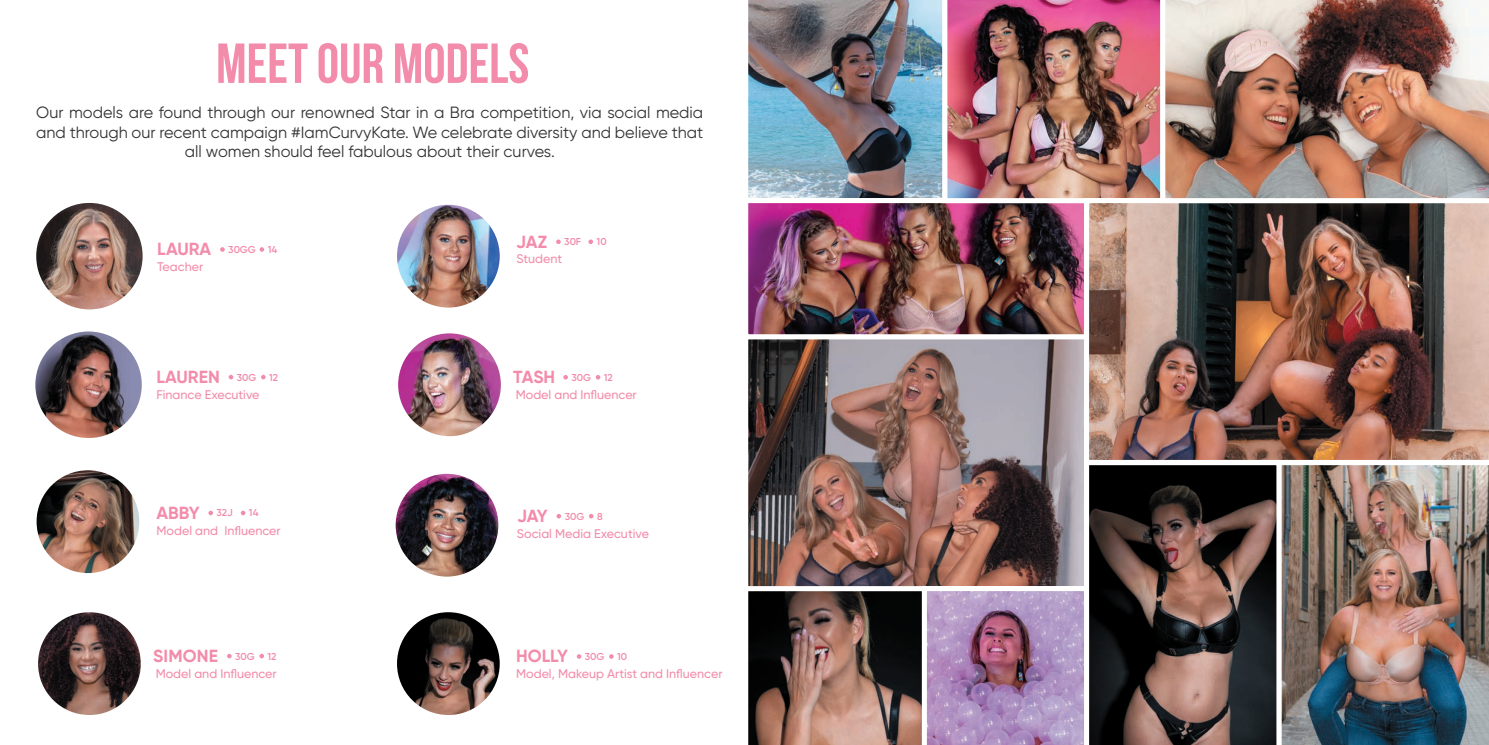
<style>
.page{position:relative;width:1489px;height:745px;background:#fff}
.page>*{position:absolute;margin:0;border:0;box-sizing:border-box;transform-origin:0 0}
.t1{font:700 56.25px "Bebas Neue";color:#f28caa}
.t2{font:700 17.5px "Gilroy";color:#f28caa}
.t3{font:16.25px/19.5px "Gilroy";color:#323332;text-align:center}
.t4{font:500 12.5px "Gilroy";color:#f28caa}
.t5{font:600 10px "Gilroy";color:#f28caa}
</style>
<div class="page">
<img style="left:749px;top:204px;width:334px;height:380px">
<img style="left:748px;top:0;width:194px;height:198px">
<div style="left:743px;top:334px;width:346px;height:256px;border:5px solid #fff"></div>
<div style="left:743px;top:198px;width:346px;height:141px;border:5px solid #fff"></div>
<img style="left:942px;top:0;width:218px;height:203px">
<img style="left:1084px;top:198px;width:404px;height:262px">
<img style="left:1281px;top:465px;width:207px;height:279px">
<img style="left:743px;top:585px;width:341px;height:159px">
<svg style="left:1084px;top:460px;width:193px;height:284px;background:#4a3d3a"></svg>
<img style="left:1160px;top:0;width:328px;height:203px">
<img style="left:36px;top:469px;width:104px;height:104px;border-radius:52px">
<div style="left:35px;top:468px;width:106px;height:106px;border:2px solid #fff;border-radius:50%"></div>
<svg style="left:208px;top:510px;width:5px;height:5px"></svg>
<svg style="left:241px;top:510px;width:4px;height:5px"></svg>
<img style="left:396px;top:204px;width:104px;height:104px;border-radius:52px">
<div style="left:395px;top:203px;width:106px;height:106px;border:2px solid #fff;border-radius:50%"></div>
<img style="left:397px;top:332px;width:105px;height:105px;border-radius:52px">
<div style="left:396px;top:331px;width:106px;height:106px;border:2px solid #fff;border-radius:50%"></div>
<img style="left:395px;top:472px;width:104px;height:105px;border-radius:52px">
<div style="left:394px;top:471px;width:106px;height:107px;border:2px solid #fff;border-radius:50%"></div>
<img style="left:396px;top:611px;width:104px;height:104px;border-radius:52px">
<div style="left:395px;top:610px;width:106px;height:106px;border:2px solid #fff;border-radius:50%"></div>
<img style="left:36px;top:203px;width:107px;height:106px;border-radius:53px">
<img style="left:35px;top:331px;width:107px;height:106px;border-radius:53px">
<img style="left:37px;top:611px;width:105px;height:104px;border-radius:52px">
<div style="left:36px;top:610px;width:107px;height:106px;border:2px solid #fff;border-radius:50%"></div>
<svg style="left:229px;top:374px;width:4px;height:5px"></svg>
<svg style="left:261px;top:374px;width:4px;height:5px"></svg>
<svg style="left:220px;top:247px;width:5px;height:4px"></svg>
<svg style="left:259px;top:247px;width:5px;height:4px"></svg>
<svg style="left:227px;top:653px;width:5px;height:5px"></svg>
<svg style="left:259px;top:653px;width:5px;height:5px"></svg>
<svg style="left:556px;top:239px;width:4px;height:5px"></svg>
<svg style="left:588px;top:239px;width:5px;height:5px"></svg>
<svg style="left:563px;top:375px;width:5px;height:4px"></svg>
<svg style="left:595px;top:375px;width:5px;height:4px"></svg>
<svg style="left:556px;top:514px;width:5px;height:4px"></svg>
<svg style="left:589px;top:514px;width:4px;height:4px"></svg>
<svg style="left:576px;top:654px;width:5px;height:4px"></svg>
<svg style="left:609px;top:654px;width:4px;height:4px"></svg>
<h1 class="t1" style="left:216px;top:33px;width:315px">MEET OUR MODELS</h1>
<p class="t3" style="left:36px;top:102px;width:668px">Our models are found through our renowned Star in a Bra competition, via social media and through our recent campaign #IamCurvyKate. We celebrate diversity and believe that all women should feel fabulous about their curves.</p>
<p class="t2" style="left:157px;top:238px;width:56px">LAURA</p>
<p class="t4" style="left:157px;top:259px;width:48px">Teacher</p>
<p class="t5" style="left:228px;top:243px;width:50px">30GG 14</p>
<p class="t2" style="left:516px;top:230px;width:32px">JAZ</p>
<p class="t4" style="left:516px;top:251px;width:47px">Student</p>
<p class="t5" style="left:564px;top:235px;width:18px">30F</p>
<p class="t5" style="left:596px;top:235px;width:12px">10</p>
<p class="t2" style="left:156px;top:366px;width:65px">LAUREN</p>
<p class="t4" style="left:156px;top:386px;width:105px">Finance Executive</p>
<p class="t5" style="left:237px;top:370px;width:21px">30G</p>
<p class="t5" style="left:269px;top:370px;width:11px">12</p>
<p class="t2" style="left:513px;top:366px;width:44px">TASH</p>
<p class="t4" style="left:516px;top:386px;width:122px">Model and Influencer</p>
<p class="t5" style="left:571px;top:371px;width:21px">30G</p>
<p class="t5" style="left:604px;top:371px;width:11px">12</p>
<p class="t2" style="left:156px;top:501px;width:45px">ABBY</p>
<p class="t4" style="left:156px;top:522px;width:126px">Model and Influencer</p>
<p class="t5" style="left:217px;top:506px;width:18px">32J</p>
<p class="t5" style="left:249px;top:506px;width:11px">14</p>
<p class="t2" style="left:517px;top:504px;width:32px">JAY</p>
<p class="t4" style="left:517px;top:525px;width:134px">Social Media Executive</p>
<p class="t5" style="left:564px;top:509px;width:21px">30G</p>
<p class="t5" style="left:597px;top:509px;width:7px">8</p>
<p class="t2" style="left:153px;top:644px;width:66px">SIMONE</p>
<p class="t4" style="left:156px;top:665px;width:122px">Model and Influencer</p>
<p class="t5" style="left:235px;top:649px;width:21px">30G</p>
<p class="t5" style="left:267px;top:649px;width:11px">12</p>
<p class="t2" style="left:516px;top:645px;width:53px">HOLLY</p>
<p class="t4" style="left:516px;top:665px;width:208px">Model, Makeup Artist and Influencer</p>
<p class="t5" style="left:585px;top:649px;width:21px">30G</p>
<p class="t5" style="left:617px;top:649px;width:12px">10</p>
</div>
